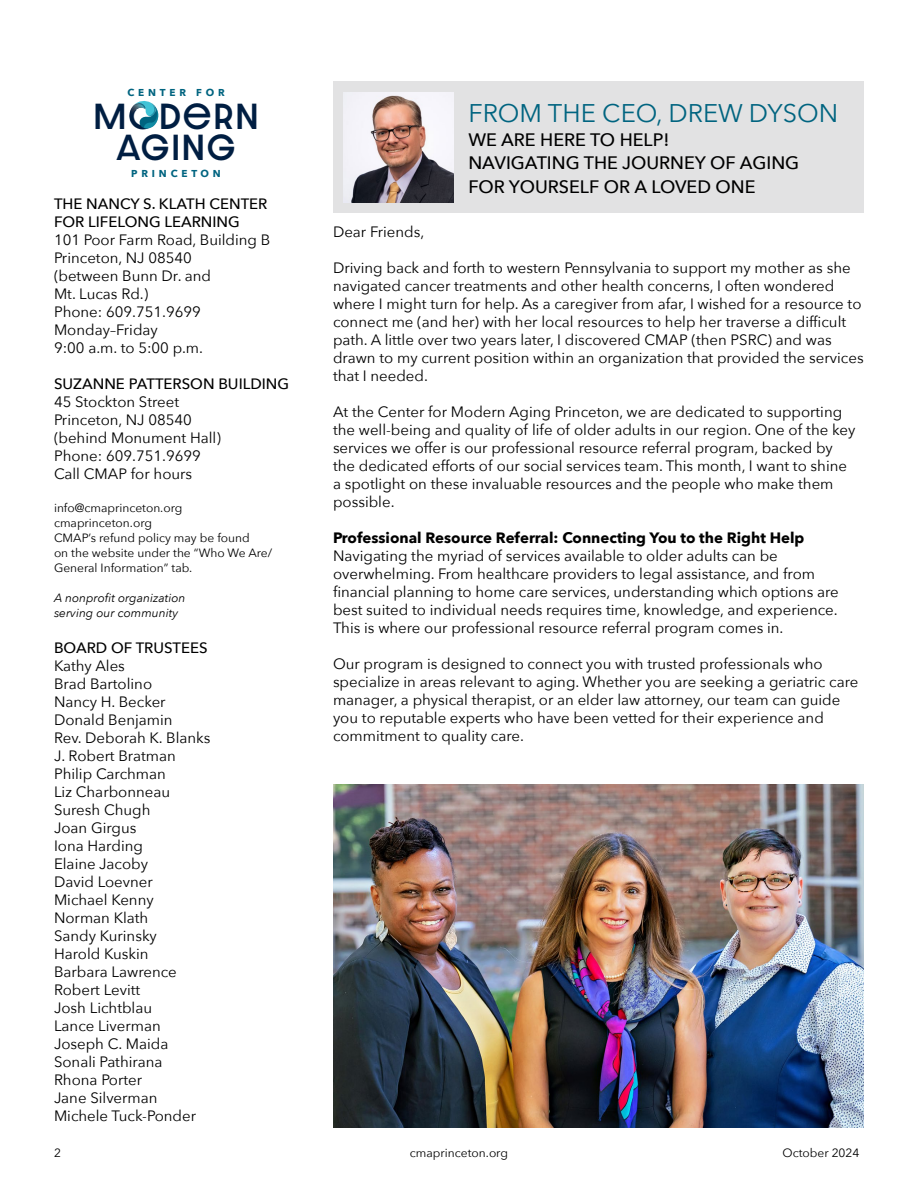
<style>
.page{position:relative;width:918px;height:1188px;background:#fff}
.page>*{position:absolute;margin:0;border:0;box-sizing:border-box;transform-origin:0 0}
.t1{font:500 30.75px/31.2px "Dazzle Unicase";letter-spacing:.08em;color:#001e42;text-align:center}
.t2{font:25.5px "Avenir Next";color:#006480}
.t3{font:500 18px/24px "Avenir Next";color:#000}
.t4{font:15px/18px "Avenir Next";color:#000}
.t5{font:500 15px/18px "Avenir Next";color:#000}
.t6{font:700 15px "Avenir Next";color:#000}
.t7{font:12px/15px "Avenir Next";color:#000}
.t8{font:italic 12px/15px "Avenir Next";color:#000}
.t9{font:700 10.05px "Avenir Next";letter-spacing:.38em;color:#006480}
</style>
<div class="page">
<svg style="left:129px;top:101px;width:30px;height:28px"></svg>
<div style="left:334px;top:81px;width:530px;height:131px;background:#e2e2e3"></div>
<img style="left:344px;top:92px;width:109px;height:110px">
<img style="left:333px;top:784px;width:531px;height:344px">
<p class="t9" style="left:128px;top:84px;width:99px">CENTER FOR</p>
<h1 class="t1" style="left:94px;top:101px;width:166px">MODERN<br>AGING</h1>
<p class="t9" style="left:131px;top:165px;width:91px">PRINCETON</p>
<p class="t5" style="left:54px;top:195px;width:215px">THE NANCY S. KLATH CENTER<br>FOR LIFELONG LEARNING</p>
<p class="t4" style="left:54px;top:231px;width:218px">101 Poor Farm Road, Building B<br>Princeton, NJ 08540<br>(between Bunn Dr. and<br>Mt. Lucas Rd.)<br>Phone: 609.751.9699<br>Monday–Friday<br>9:00 a.m. to 5:00 p.m.</p>
<p class="t5" style="left:54px;top:375px;width:237px">SUZANNE PATTERSON BUILDING</p>
<p class="t4" style="left:54px;top:393px;width:168px">45 Stockton Street<br>Princeton, NJ 08540 (behind Monument Hall)<br>Phone: 609.751.9699<br>Call CMAP for hours</p>
<p class="t7" style="left:54px;top:500px;width:220px">info@cmaprinceton.org cmaprinceton.org<br>CMAP’s refund policy may be found<br>on the website under the “Who We Are/<br>General Information” tab.</p>
<p class="t8" style="left:54px;top:590px;width:133px">A nonprofit organization serving our community</p>
<p class="t5" style="left:54px;top:639px;width:155px">BOARD OF TRUSTEES</p>
<p class="t4" style="left:54px;top:657px;width:158px">Kathy Ales<br>Brad Bartolino<br>Nancy H. Becker<br>Donald Benjamin<br>Rev. Deborah K. Blanks<br>J. Robert Bratman<br>Philip Carchman<br>Liz Charbonneau<br>Suresh Chugh<br>Joan Girgus<br>Iona Harding<br>Elaine Jacoby<br>David Loevner<br>Michael Kenny<br>Norman Klath<br>Sandy Kurinsky<br>Harold Kuskin<br>Barbara Lawrence<br>Robert Levitt<br>Josh Lichtblau<br>Lance Liverman<br>Joseph C. Maida<br>Sonali Pathirana<br>Rhona Porter<br>Jane Silverman<br>Michele Tuck-Ponder</p>
<h2 class="t2" style="left:468px;top:91px;width:371px">FROM THE CEO, DREW DYSON</h2>
<p class="t3" style="left:468px;top:127px;width:332px">WE ARE HERE TO HELP!<br>NAVIGATING THE JOURNEY OF AGING<br>FOR YOURSELF OR A LOVED ONE</p>
<p class="t4" style="left:333px;top:223px;width:93px">Dear Friends,</p>
<p class="t4" style="left:333px;top:259px;width:532px">Driving back and forth to western Pennsylvania to support my mother as she navigated cancer treatments and other health concerns, I often wondered where I might turn for help. As a caregiver from afar, I wished for a resource to connect me (and her) with her local resources to help her traverse a difficult path. A little over two years later, I discovered CMAP (then PSRC) and was drawn to my current position within an organization that provided the services that I needed.</p>
<p class="t4" style="left:333px;top:403px;width:524px">At the Center for Modern Aging Princeton, we are dedicated to supporting the well-being and quality of life of older adults in our region. One of the key services we offer is our professional resource referral program, backed by the dedicated efforts of our social services team. This month, I want to shine a spotlight on these invaluable resources and the people who make them possible.</p>
<p class="t6" style="left:333px;top:525px;width:473px">Professional Resource Referral: Connecting You to the Right Help</p>
<p class="t4" style="left:333px;top:547px;width:507px">Navigating the myriad of services available to older adults can be overwhelming. From healthcare providers to legal assistance, and from financial planning to home care services, understanding which options are best suited to individual needs requires time, knowledge, and experience.<br>This is where our professional resource referral program comes in.</p>
<p class="t4" style="left:333px;top:655px;width:527px">Our program is designed to connect you with trusted professionals who specialize in areas relevant to aging. Whether you are seeking a geriatric care manager, a physical therapist, or an elder law attorney, our team can guide you to reputable experts who have been vetted for their experience and commitment to quality care.</p>
<p class="t7" style="left:54px;top:1144px;width:8px">2</p>
<p class="t7" style="left:410px;top:1144px;width:100px">cmaprinceton.org</p>
<p class="t7" style="left:783px;top:1144px;width:79px">October 2024</p>
</div>
